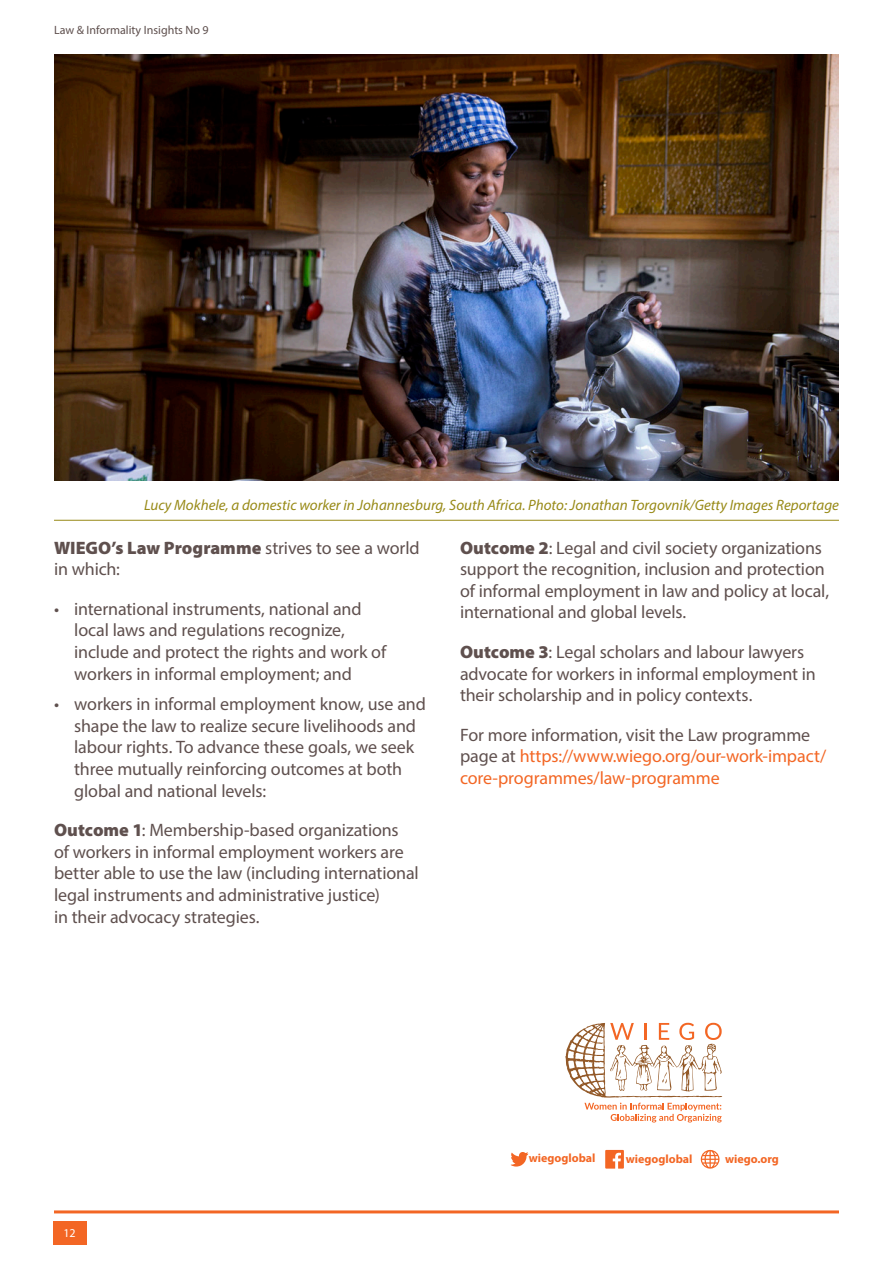
<style>
.page{position:relative;width:893px;height:1263px;background:#fff}
.page>*{position:absolute;margin:0;border:0;box-sizing:border-box;transform-origin:0 0}
.Body{font:18px/21.6px "Myriad Pro";letter-spacing:-.01em;color:#5f504e}
.Body-2{font:18px/21.6px "Myriad Pro";letter-spacing:-.01em;color:#f36624}
.Photo_Description_2_Green{font:italic 15px "Myriad Pro";color:#988a17}
.t1{font:700 12px "Myriad Pro";color:#f36624}
.t2{font:12px "Myriad Pro";color:#5f504e}
.t3{font:12px "Myriad Pro";color:#fff}
.s1{font-weight:900}
.s2{color:#5f504e}
</style>
<div class="page">
<hr style="left:54px;top:1210px;width:785px;height:3px;background:#f36624">
<svg style="left:605px;top:1150px;width:19px;height:18px"></svg>
<svg style="left:511px;top:1152px;width:17px;height:14px"></svg>
<svg style="left:701px;top:1150px;width:18px;height:18px"></svg>
<svg style="left:565px;top:1023px;width:157px;height:99px"></svg>
<img style="left:54px;top:54px;width:785px;height:426px">
<hr style="left:54px;top:520px;width:785px;height:1px;background:#988a17">
<div style="left:53px;top:1221px;width:33px;height:23px;background:#f36624"></div>
<p class="t2" style="left:54px;top:23px;width:156px">Law &amp; Informality Insights No 9</p>
<p class="Photo_Description_2_Green" style="left:144px;top:495px;width:696px">Lucy Mokhele, a domestic worker in Johannesburg, South Africa. Photo: Jonathan Torgovnik/Getty Images Reportage</p>
<p class="Body" style="left:54px;top:536px;width:367px"><span class="s1">WIEGO’s Law Programme</span> strives to see a world in which:</p>
<p class="Body" style="left:74px;top:598px;width:313px;text-indent:-20px">• international instruments, national and local laws and regulations recognize, include and protect the rights and work of workers in informal employment; and</p>
<p class="Body" style="left:74px;top:693px;width:353px;text-indent:-20px">• workers in informal employment know, use and shape the law to realize secure livelihoods and labour rights. To advance these goals, we seek three mutually reinforcing outcomes at both global and national levels:</p>
<p class="Body" style="left:54px;top:819px;width:366px"><span class="s1">Outcome 1</span>: Membership-based organizations<br>of workers in informal employment workers are better able to use the law (including international legal instruments and administrative justice)<br>in their advocacy strategies.</p>
<p class="Body" style="left:460px;top:536px;width:371px"><span class="s1">Outcome 2</span>: Legal and civil society organizations support the recognition, inclusion and protection of informal employment in law and policy at local, international and global levels.</p>
<p class="Body" style="left:460px;top:641px;width:357px"><span class="s1">Outcome 3</span>: Legal scholars and labour lawyers advocate for workers in informal employment in their scholarship and in policy contexts.</p>
<p class="Body-2" style="left:460px;top:724px;width:368px"><span class="s2">For more information, visit the Law programme page at</span> https://www.wiego.org/our-work-impact/ core-programmes/law-programme</p>
<p class="t3" style="left:63px;top:1226px;width:14px">12</p>
<p class="t1" style="left:529px;top:1150px;width:68px">wiegoglobal</p>
<p class="t1" style="left:626px;top:1150px;width:68px">wiegoglobal</p>
<p class="t1" style="left:725px;top:1151px;width:55px">wiego.org</p>
</div>
